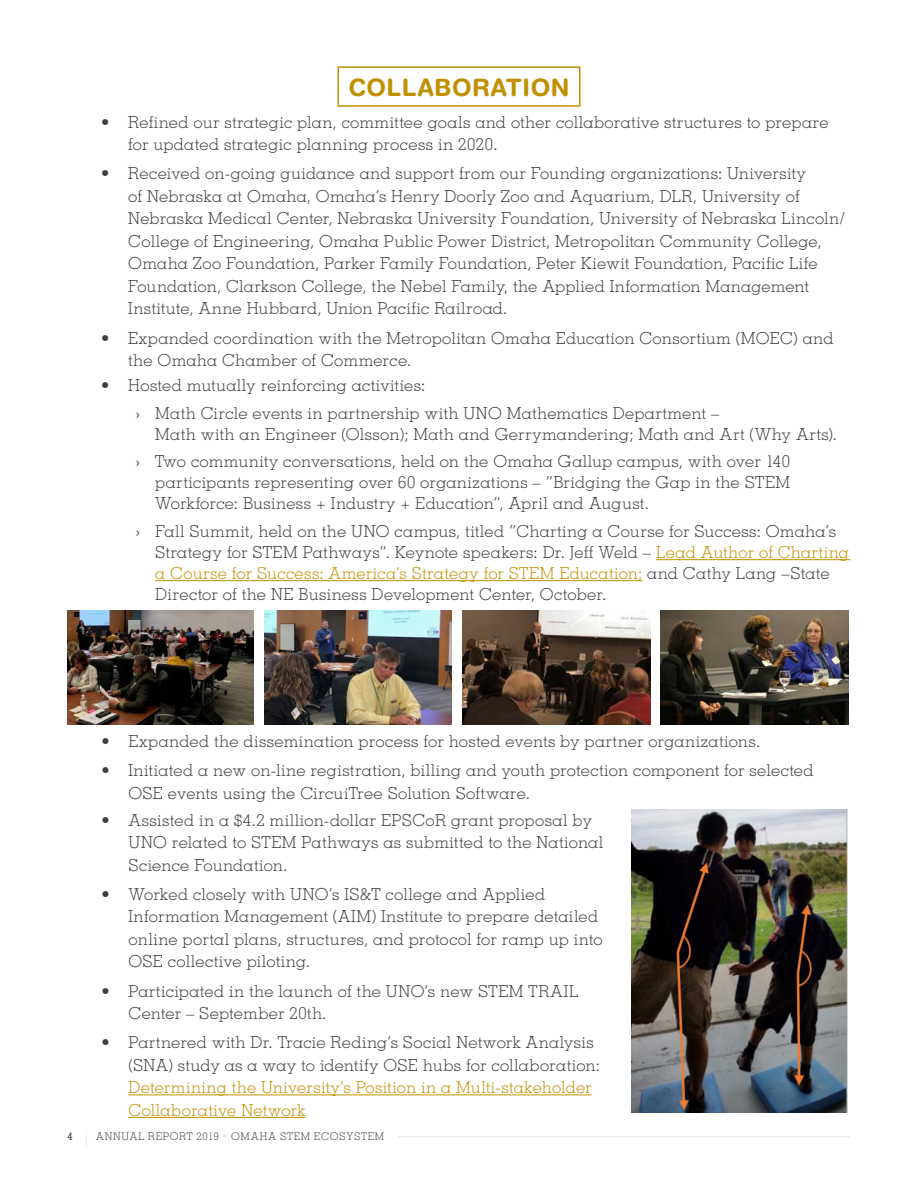
<style>
.page{position:relative;width:918px;height:1188px;background:#fff}
.page>*{position:absolute;margin:0;border:0;box-sizing:border-box;transform-origin:0 0}
.Copy{font:700 24px "Helvetica Rounded LT Std";letter-spacing:.025em;color:#bf9000}
.t1{font:300 16.5px/22.5px "Memphis LT Std";letter-spacing:.02em;color:#3e3e3f}
.t2{font:300 10.5px "Memphis LT Std";letter-spacing:.07em;color:#3e3e3f}
.s1{color:#bf9000}
.s2{font-weight:500}
.s3{font-size:16.5px;color:#e6e7e9}
.s4{color:#e6e7e9}
</style>
<div class="page">
<hr style="left:398px;top:1136px;width:452px;height:1px;background:#e6e7e9">
<hr style="left:656px;top:559px;width:195px;height:1px;background:#bf9000">
<hr style="left:155px;top:580px;width:488px;height:1px;background:#bf9000">
<img style="left:68px;top:611px;width:186px;height:114px">
<img style="left:661px;top:611px;width:187px;height:114px">
<img style="left:264px;top:611px;width:188px;height:114px">
<img style="left:462px;top:611px;width:188px;height:114px">
<div style="left:338px;top:66px;width:242px;height:41px;border:2px solid #bf9000"></div>
<hr style="left:128px;top:1094px;width:464px;height:1px;background:#bf9000">
<hr style="left:128px;top:1117px;width:177px;height:1px;background:#bf9000">
<img style="left:631px;top:809px;width:217px;height:303px">
<p class="Copy" style="left:348px;top:72px;width:223px">COLLABORATION</p>
<p class="t1" style="left:128px;top:110px;width:702px;text-indent:-27px">• Refined our strategic plan, committee goals and other collaborative structures to prepare for updated strategic planning process in 2020.</p>
<p class="t1" style="left:128px;top:162px;width:718px;text-indent:-27px">• Received on-going guidance and support from our Founding organizations: University<br>of Nebraska at Omaha, Omaha’s Henry Doorly Zoo and Aquarium, DLR, University of Nebraska Medical Center, Nebraska University Foundation, University of Nebraska Lincoln/ College of Engineering, Omaha Public Power District, Metropolitan Community College, Omaha Zoo Foundation, Parker Family Foundation, Peter Kiewit Foundation, Pacific Life Foundation, Clarkson College, the Nebel Family, the Applied Information Management Institute, Anne Hubbard, Union Pacific Railroad.</p>
<p class="t1" style="left:128px;top:326px;width:707px;text-indent:-27px">• Expanded coordination with the Metropolitan Omaha Education Consortium (MOEC) and the Omaha Chamber of Commerce.</p>
<p class="t1" style="left:101px;top:374px;width:326px">• Hosted mutually reinforcing activities:</p>
<p class="t1" style="left:155px;top:402px;width:683px;line-height:21px;text-indent:-20px">› Math Circle events in partnership with UNO Mathematics Department –<br>Math with an Engineer (Olsson); Math and Gerrymandering; Math and Art (Why Arts).</p>
<p class="t1" style="left:155px;top:451px;width:637px;line-height:21px;text-align:justify;text-indent:-20px">› Two community conversations, held on the Omaha Gallup campus, with over 140 participants representing over 60 organizations – “Bridging the Gap in the STEM Workforce: Business + Industry + Education”, April and August.</p>
<p class="t1" style="left:155px;top:521px;width:695px;line-height:21px;text-indent:-20px">› Fall Summit, held on the UNO campus, titled “Charting a Course for Success: Omaha’s Strategy for STEM Pathways”. Keynote speakers: Dr. Jeff Weld – <span class="s1">Lead Author of Charting a Course for Success: America’s Strategy for STEM Education;</span> and Cathy Lang –State Director of the NE Business Development Center, October.</p>
<p class="t1" style="left:101px;top:730px;width:660px">• Expanded the dissemination process for hosted events by partner organizations.</p>
<p class="t1" style="left:128px;top:759px;width:687px;text-indent:-27px">• Initiated a new on-line registration, billing and youth protection component for selected<br>OSE events using the CircuiTree Solution Software.</p>
<p class="t1" style="left:128px;top:808px;width:476px;text-indent:-27px">• Assisted in a $4.2 million-dollar EPSCoR grant proposal by<br>UNO related to STEM Pathways as submitted to the National<br>Science Foundation.</p>
<p class="t1" style="left:128px;top:883px;width:476px;text-indent:-27px">• Worked closely with UNO’s IS&amp;T college and Applied Information Management (AIM) Institute to prepare detailed online portal plans, structures, and protocol for ramp up into OSE collective piloting.</p>
<p class="t1" style="left:128px;top:979px;width:451px;text-indent:-27px">• Participated in the launch of the UNO’s new STEM TRAIL<br>Center – September 20th.</p>
<p class="t1" style="left:128px;top:1031px;width:473px;text-indent:-27px">• Partnered with Dr. Tracie Reding’s Social Network Analysis (SNA) study as a way to identify OSE hubs for collaboration:<br><span class="s1">Determining the University’s Position in a Multi-stakeholder Collaborative Network</span></p>
<p class="t2" style="left:68px;top:1130px;width:318px"><span class="s2">4</span> <span class="s3">|</span> ANNUAL REPORT 2019 <span class="s4">•</span> OMAHA STEM ECOSYSTEM</p>
</div>
